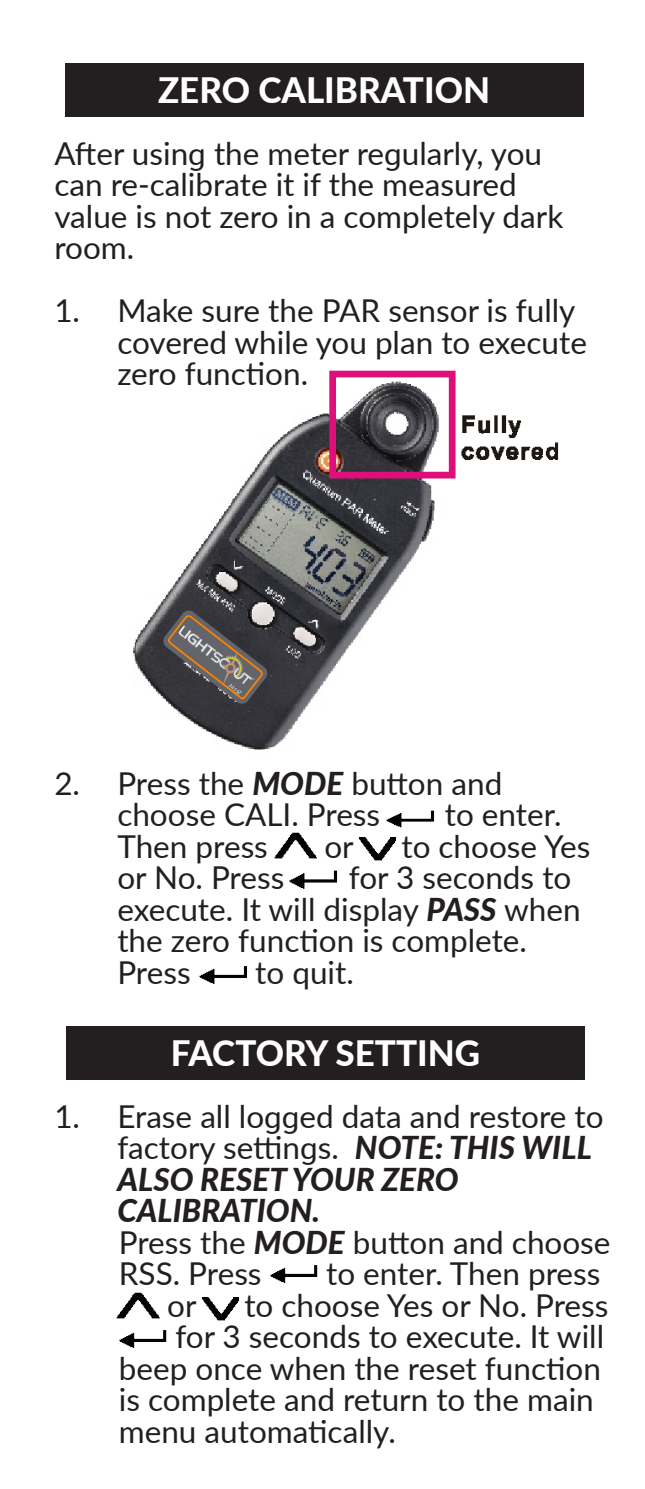
<style>
.page{position:relative;width:645px;height:1489px;background:#fff}
.page>*{position:absolute;margin:0;border:0;box-sizing:border-box;transform-origin:0 0}
.t1{font:800 35px "Lato";color:#fff}
.t2{font:31.5px/31.5px "Lato";color:#231f20}
.t3{font:italic 4.9px "Lato";color:#fff}
.s1{font-weight:800;font-style:italic}
</style>
<div class="page">
<img style="left:133px;top:370px;width:426px;height:380px">
<div style="left:65px;top:63px;width:518px;height:54px;background:#231f20"></div>
<div style="left:66px;top:1025px;width:518px;height:54px;background:#231f20"></div>
<img style="left:386px;top:810px;width:48px;height:18px">
<img style="left:359px;top:837px;width:37px;height:24px">
<img style="left:274px;top:832px;width:43px;height:27px">
<img style="left:289px;top:870px;width:48px;height:19px">
<img style="left:199px;top:966px;width:48px;height:18px">
<img style="left:270px;top:1265px;width:48px;height:18px">
<img style="left:202px;top:1297px;width:36px;height:24px">
<img style="left:116px;top:1292px;width:44px;height:26px">
<img style="left:116px;top:1318px;width:51px;height:30px">
<svg style="left:162px;top:609px;width:106px;height:95px;background:#4c494c"></svg>
<img style="left:171px;top:617px;width:89px;height:79px">
<p class="t1" style="left:158px;top:64px;width:334px">ZERO CALIBRATION</p>
<p class="t2" style="left:54px;top:136px;width:510px">After using the meter regularly, you can re-calibrate it if the measured value is not zero in a completely dark room.</p>
<p class="t2" style="left:117px;top:293px;width:471px;text-indent:-63px">1. Make sure the PAR sensor is fully covered while you plan to execute zero function.</p>
<p class="t3" style="left:231px;top:682px;width:16px;rotate:38deg">3415Z</p>
<p class="t2" style="left:117px;top:766px;width:386px;text-indent:-63px">2. Press the <span class="s1">MODE</span> button and choose CALI. Press</p>
<p class="t2" style="left:445px;top:797px;width:118px">to enter.</p>
<p class="t2" style="left:117px;top:829px;width:152px">Then press</p>
<p class="t2" style="left:324px;top:829px;width:31px">or</p>
<p class="t2" style="left:401px;top:829px;width:191px">to choose Yes</p>
<p class="t2" style="left:117px;top:860px;width:168px">or No. Press</p>
<p class="t2" style="left:117px;top:860px;width:465px;text-indent:232px">for 3 seconds to execute. It will display <span class="s1">PASS</span> when the zero function is complete.<br>Press</p>
<p class="t2" style="left:255px;top:955px;width:100px">to quit.</p>
<p class="t1" style="left:171px;top:1027px;width:311px">FACTORY SETTING</p>
<p class="t2" style="left:117px;top:1099px;width:495px;text-indent:-63px">1. Erase all logged data and restore to factory settings. <span class="s1">NOTE: THIS WILL<br>ALSO RESET YOUR ZERO<br>CALIBRATION.<br></span>Press the <span class="s1">MODE</span> button and choose<br>RSS. Press</p>
<p class="t2" style="left:326px;top:1256px;width:276px">to enter. Then press</p>
<p class="t2" style="left:167px;top:1288px;width:31px">or</p>
<p class="t2" style="left:244px;top:1288px;width:366px">to choose Yes or No. Press</p>
<p class="t2" style="left:175px;top:1319px;width:430px">for 3 seconds to execute. It will</p>
<p class="t2" style="left:119px;top:1351px;width:483px">beep once when the reset function</p>
<p class="t2" style="left:119px;top:1382px;width:476px">is complete and return to the main</p>
<p class="t2" style="left:119px;top:1414px;width:278px">menu automatically.</p>
</div>
